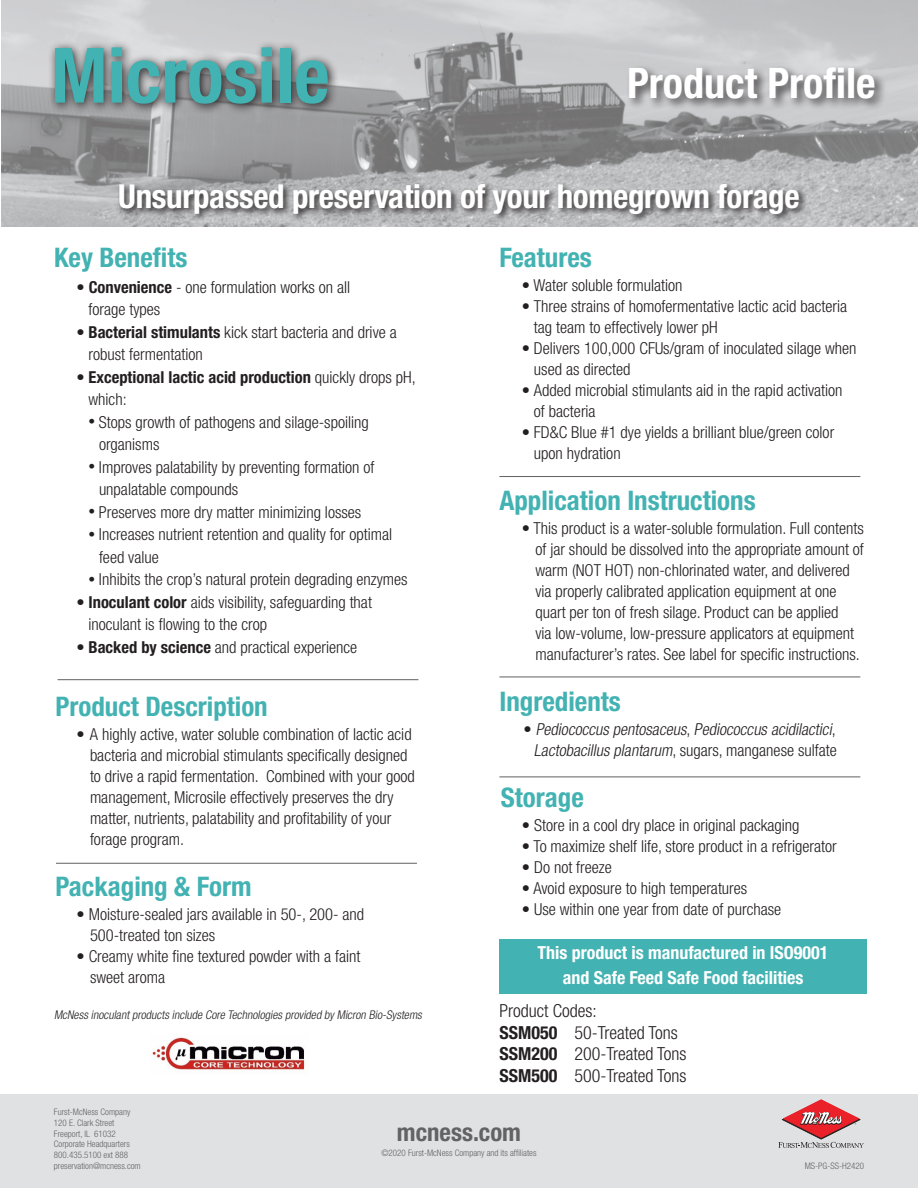
<style>
.page{position:relative;width:918px;height:1188px;background:#fff}
.page>*{position:absolute;margin:0;border:0;box-sizing:border-box;transform-origin:0 0}
.t1{font:700 condensed 76.5px "Helvetica Neue LT Std";color:#43b2b2}
.t2{font:700 condensed 42.15px "Helvetica Neue LT Std";color:#fff}
.Headline{font:700 condensed 33px "Helvetica Neue LT Std";letter-spacing:-.01em;color:#fff}
.body_copy{font:700 condensed 27px "Helvetica Neue LT Std";color:#43b2b2}
.t3{font:700 condensed 24.75px "Helvetica Neue LT Std";color:#636366}
.t4{font:300 condensed 18px "Helvetica Neue LT Std";color:#231f20}
.body_copy-2{font:700 condensed 18px "Helvetica Neue LT Std";color:#fff}
.body_copy-3{font:300 condensed 16.5px/21px "Helvetica Neue LT Std";color:#231f20}
.body_copy-4{font:italic 300 condensed 16.5px/21px "Helvetica Neue LT Std";color:#231f20;text-align:right}
.body_copy-5{font:700 condensed 16.5px/22.5px "Helvetica Neue LT Std";color:#231f20}
.body_copy-6{font:italic 300 condensed 12px "Helvetica Neue LT Std";color:#231f20}
.body_copy-7{font:300 condensed 9px "Helvetica Neue LT Std";color:#636366}
.s1{font-weight:700}
.s2{font-weight:300}
.s3{font-size:13.5px}
.s4{font-style:normal}
</style>
<div class="page">
<img style="left:2px;top:0;width:916px;height:227px">
<div style="left:626px;top:64px;width:261px;height:47px;background:#231f20;opacity:.75"></div>
<div style="left:117px;top:181px;width:691px;height:42px;background:#231f20;opacity:.89"></div>
<div style="left:48px;top:40px;width:292px;height:75px;background:#231f20;opacity:.98"></div>
<div style="left:0;top:1094px;width:918px;height:94px;background:#e0e1e3"></div>
<svg style="left:778px;top:1099px;width:86px;height:49px"></svg>
<hr style="left:56px;top:863px;width:361px;height:1px;background:#616164">
<img style="left:152px;top:1037px;width:153px;height:33px">
<hr style="left:58px;top:679px;width:360px;height:1px;background:#616164">
<hr style="left:499px;top:476px;width:361px;height:1px;background:#616164">
<hr style="left:499px;top:677px;width:361px;height:1px;background:#616164">
<hr style="left:499px;top:777px;width:361px;height:1px;background:#616164">
<div style="left:499px;top:939px;width:368px;height:55px;background:#43b2b2"></div>
<p class="t1" style="left:51px;top:30px;width:280px">Microsile</p>
<p class="t2" style="left:627px;top:58px;width:250px">Product Profile</p>
<p class="Headline" style="left:118px;top:176px;width:683px">Unsurpassed preservation of your homegrown forage</p>
<p class="body_copy" style="left:54px;top:241px;width:135px">Key Benefits</p>
<p class="body_copy-3" style="left:88px;top:275px;width:263px;line-height:22.5px;text-indent:-12px">• <span class="s1">Convenience</span> - one formulation works on all forage types</p>
<p class="body_copy-3" style="left:88px;top:320px;width:310px;line-height:22.5px;text-indent:-12px">• <span class="s1">Bacterial stimulants</span> kick start bacteria and drive a robust fermentation</p>
<p class="body_copy-5" style="left:88px;top:365px;width:329px;text-indent:-12px"><span class="s2">•</span> Exceptional lactic acid production <span class="s2">quickly drops pH, which:</span></p>
<p class="body_copy-3" style="left:99px;top:410px;width:271px;line-height:22.5px;text-indent:-10px"><span class="s3">•</span> Stops growth of pathogens and silage-spoiling organisms</p>
<p class="body_copy-3" style="left:99px;top:455px;width:277px;line-height:22.5px;text-indent:-10px"><span class="s3">•</span> Improves palatability by preventing formation of unpalatable compounds</p>
<p class="body_copy-3" style="left:88px;top:501px;width:274px"><span class="s3">•</span> Preserves more dry matter minimizing losses</p>
<p class="body_copy-3" style="left:99px;top:523px;width:295px;line-height:22.5px;text-indent:-10px"><span class="s3">•</span> Increases nutrient retention and quality for optimal feed value</p>
<p class="body_copy-3" style="left:88px;top:569px;width:321px"><span class="s3">•</span> Inhibits the crop’s natural protein degrading enzymes</p>
<p class="body_copy-3" style="left:88px;top:590px;width:285px;line-height:22.5px;text-indent:-12px">• <span class="s1">Inoculant color</span> aids visibility, safeguarding that inoculant is flowing to the crop</p>
<p class="body_copy-3" style="left:76px;top:636px;width:282px">• <span class="s1">Backed by science</span> and practical experience</p>
<p class="body_copy" style="left:56px;top:690px;width:214px">Product Description</p>
<p class="body_copy-3" style="left:90px;top:723px;width:326px;text-indent:-14px">• A highly active, water soluble combination of lactic acid bacteria and microbial stimulants specifically designed to drive a rapid fermentation. Combined with your good management, Microsile effectively preserves the dry matter, nutrients, palatability and profitability of your forage program.</p>
<p class="body_copy" style="left:56px;top:870px;width:198px">Packaging &amp; Form</p>
<p class="body_copy-3" style="left:90px;top:903px;width:276px;text-indent:-14px">• Moisture-sealed jars available in 50-, 200- and<br>500-treated ton sizes</p>
<p class="body_copy-3" style="left:90px;top:945px;width:272px;text-indent:-14px">• Creamy white fine textured powder with a faint sweet aroma</p>
<p class="body_copy-6" style="left:54px;top:1007px;width:372px">McNess inoculantproducts include Core Technologies provided byMicron Bio-Systems</p>
<p class="body_copy" style="left:499px;top:241px;width:94px">Features</p>
<p class="body_copy-3" style="left:522px;top:275px;width:162px">• Water soluble formulation</p>
<p class="body_copy-3" style="left:534px;top:296px;width:315px;text-indent:-12px">• Three strains of homofermentative lactic acid bacteria tag team to effectively lower pH</p>
<p class="body_copy-3" style="left:534px;top:338px;width:324px;text-indent:-12px">• Delivers 100,000 CFUs/gram of inoculated silage when used as directed</p>
<p class="body_copy-3" style="left:534px;top:380px;width:310px;text-indent:-12px">• Added microbial stimulants aid in the rapid activation of bacteria</p>
<p class="body_copy-3" style="left:534px;top:422px;width:302px;text-indent:-12px">• FD&amp;C Blue #1 dye yields a brilliant blue/green color upon hydration</p>
<p class="body_copy" style="left:499px;top:484px;width:258px">Application Instructions</p>
<p class="body_copy-3" style="left:535px;top:518px;width:330px;text-indent:-14px">• This product is a water-soluble formulation. Full contents of jar should be dissolved into the appropriate amount of warm (NOT HOT) non-chlorinated water, and delivered via properly calibrated application equipment at one quart per ton of fresh silage. Product can be applied<br>via low-volume, low-pressure applicators at equipment manufacturer’s rates. See label for specific instructions.</p>
<p class="body_copy" style="left:499px;top:685px;width:123px">Ingredients</p>
<p class="body_copy-4" style="left:523px;top:719px;width:315px"><span class="s4">•</span> Pediococcus pentosaceus<span class="s4">,</span> Pediococcus acidilactici<span class="s4">,<br></span>Lactobacillus plantarum<span class="s4">, s u g a rs , m a n g a n e s e s u l fate</span></p>
<p class="body_copy" style="left:501px;top:781px;width:84px">Storage</p>
<p class="body_copy-3" style="left:522px;top:815px;width:279px">• Store in a cool dry place in original packaging</p>
<p class="body_copy-3" style="left:522px;top:836px;width:316px">• To maximize shelf life, store product in a refrigerator</p>
<p class="body_copy-3" style="left:522px;top:857px;width:91px">• Do not freeze</p>
<p class="body_copy-3" style="left:522px;top:878px;width:227px">• Avoid exposure to high temperatures</p>
<p class="body_copy-3" style="left:522px;top:899px;width:261px">• Use within one year from date of purchase</p>
<p class="body_copy-2" style="left:538px;top:942px;width:292px">This product is manufactured in ISO9001</p>
<p class="body_copy-2" style="left:563px;top:967px;width:242px">and Safe Feed Safe Food facilities</p>
<p class="t4" style="left:499px;top:1000px;width:99px">Product Codes:</p>
<p class="t4" style="left:499px;top:1022px;width:180px"><span class="s1">SSM050</span> 50-Treated Tons</p>
<p class="t4" style="left:499px;top:1043px;width:189px"><span class="s1">SSM200</span> 200-Treated Tons</p>
<p class="t4" style="left:499px;top:1065px;width:189px"><span class="s1">SSM500</span> 500-Treated Tons</p>
<p class="body_copy-7" style="left:54px;top:1107px;width:78px">Furst-McNess Company</p>
<p class="body_copy-7" style="left:54px;top:1117px;width:62px">120 E. Clark Street</p>
<p class="body_copy-7" style="left:54px;top:1128px;width:63px">Freeport, IL 61032</p>
<p class="body_copy-7" style="left:54px;top:1139px;width:78px">Corporate Headquarters</p>
<p class="body_copy-7" style="left:54px;top:1150px;width:76px">800.435.5100 ext 888</p>
<p class="body_copy-7" style="left:54px;top:1161px;width:88px">preservation@mcness.com</p>
<p class="body_copy-7" style="left:805px;top:1161px;width:61px">MS-PG-SS-H2420</p>
<p class="t3" style="left:397px;top:1118px;width:126px">mcness.com</p>
<p class="body_copy-7" style="left:381px;top:1148px;width:157px">©2020 Furst-McNess Company and its affiliates</p>
</div>
